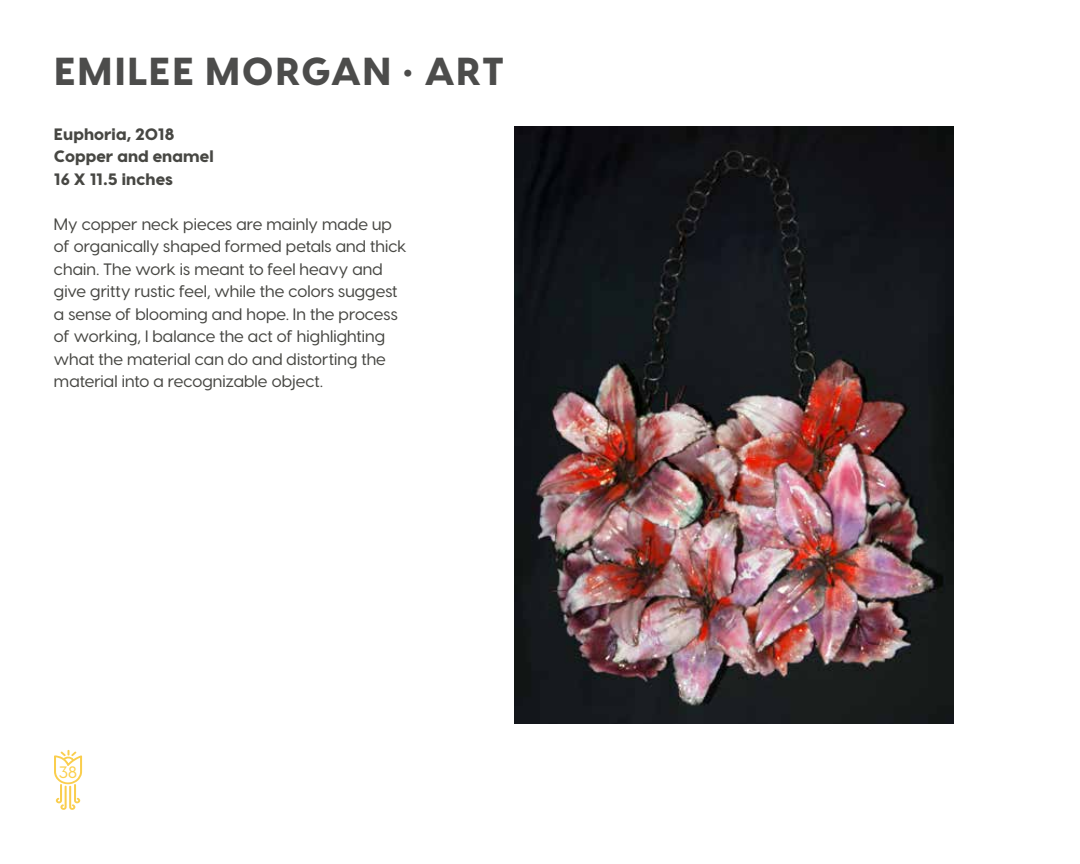
<style>
.page{position:relative;width:1080px;height:864px;background:#fff}
.page>*{position:absolute;margin:0;border:0;box-sizing:border-box;transform-origin:0 0}
.t1{font:800 39px "Visby CF";letter-spacing:.035em;color:#4c4c4b}
.t2{font:500 16.5px/22.5px "Visby CF";letter-spacing:.005em;color:#474743}
.t3{font:800 16.5px/22.5px "Visby CF";letter-spacing:.005em;color:#474743}
.t4{font:500 16.5px "Visby CF";color:#fbcf4c}
</style>
<div class="page">
<svg style="left:54px;top:750px;width:28px;height:60px"></svg>
<img style="left:514px;top:127px;width:439px;height:597px">
<h1 class="t1" style="left:54px;top:46px;width:452px">EMILEE MORGAN • ART</h1>
<p class="t3" style="left:54px;top:123px;width:161px">Euphoria, 2018<br>Copper and enamel<br>16 X 11.5 inches</p>
<p class="t2" style="left:54px;top:213px;width:354px">My copper neck pieces are mainly made up of organically shaped formed petals and thick chain. The work is meant to feel heavy and give gritty rustic feel, while the colors suggest a sense of blooming and hope. In the process of working, I balance the act of highlighting what the material can do and distorting the material into a recognizable object.</p>
<p class="t4" style="left:59px;top:762px;width:20px">38</p>
</div>
